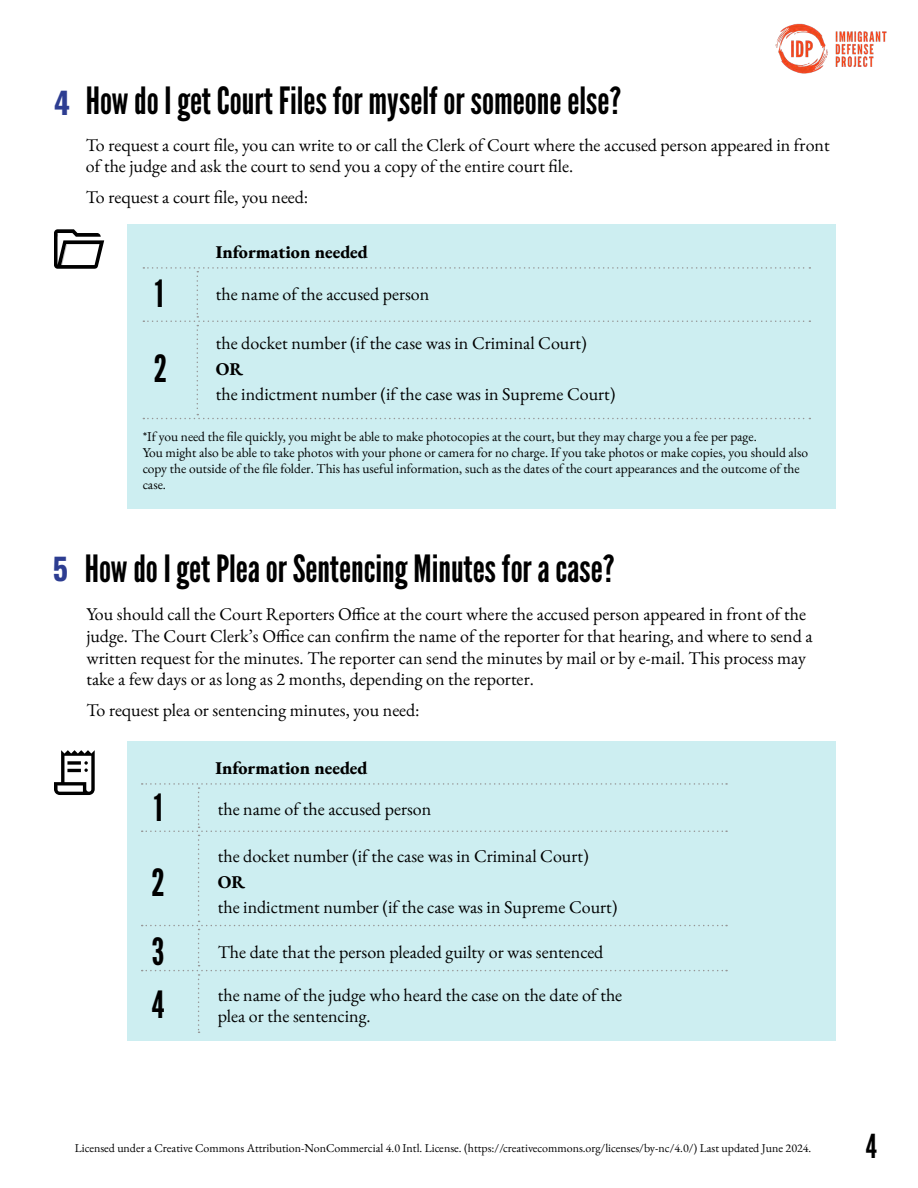
<style>
.page{position:relative;width:918px;height:1188px;background:#fff}
.page>*{position:absolute;margin:0;border:0;box-sizing:border-box;transform-origin:0 0}
.t1{font:37.5px/74.7px "League Gothic";color:#000}
.t2{font:33px "League Gothic";color:#000}
.t3{font:30px "Oswald";color:#2d3d91}
.t4{font:18px/21.6px "EB Garamond";color:#000101}
.t5{font:18px "EB Garamond";color:#000}
.t6{font:800 18px "EB Garamond";color:#000}
.t7{font:700 18px "EB Garamond";color:#000}
.t8{font:13.5px/16.2px "EB Garamond";color:#000101}
.t9{font:12px "EB Garamond";color:#000}
</style>
<div class="page">
<img style="left:775px;top:23px;width:112px;height:51px">
<div style="left:128px;top:225px;width:708px;height:284px;background:#cdeef1"></div>
<div style="left:143px;top:267px;width:667px;height:152px;background:#cdeef1"></div>
<div style="left:128px;top:741px;width:708px;height:300px;background:#cdeef1"></div>
<div style="left:142px;top:783px;width:585px;height:250px;background:#cdeef1"></div>
<svg style="left:54px;top:229px;width:50px;height:40px"></svg>
<svg style="left:54px;top:750px;width:41px;height:45px"></svg>
<h3 class="t3" style="left:54px;top:76px;width:17px">4</h3>
<h1 class="t1" style="left:86px;top:64px;width:537px">How do I get Court Files for myself or someone else?</h1>
<p class="t4" style="left:86px;top:134px;width:745px">To request a court file, you can write to or call the Clerk of Court where the accused person appeared in front of the judge and ask the court to send you a copy of the entire court file.</p>
<p class="t4" style="left:86px;top:186px;width:224px">To request a court file, you need:</p>
<h1 class="t1" style="left:154px;top:257px;width:15px">1<br>2</h1>
<p class="t6" style="left:216px;top:240px;width:154px">Information needed</p>
<p class="t5" style="left:216px;top:282px;width:215px">the name of the accused person</p>
<p class="t5" style="left:216px;top:332px;width:373px">the docket number (if the case was in Criminal Court)</p>
<p class="t7" style="left:216px;top:358px;width:29px">OR</p>
<p class="t5" style="left:216px;top:382px;width:401px">the indictment number (if the case was in Supreme Court)</p>
<p class="t8" style="left:143px;top:428px;width:667px">*If you need the file quickly, you might be able to make photocopies at the court, but they may charge you a fee per page.<br>You might also be able to take photos with your phone or camera for no charge. If you take photos or make copies, you should also copy the outside of the file folder. This has useful information, such as the dates of the court appearances and the outcome of the case.</p>
<h3 class="t3" style="left:53px;top:542px;width:17px">5</h3>
<h1 class="t1" style="left:85px;top:532px;width:531px">How do I get Plea or Sentencing Minutes for a case?</h1>
<p class="t4" style="left:86px;top:604px;width:728px">You should call the Court Reporters Office at the court where the accused person appeared in front of the judge. The Court Clerk’s Office can confirm the name of the reporter for that hearing, and where to send a written request for the minutes. The reporter can send the minutes by mail or by e-mail. This process may take a few days or as long as 2 months, depending on the reporter.</p>
<p class="t4" style="left:86px;top:699px;width:335px">To request plea or sentencing minutes, you need:</p>
<h1 class="t1" style="left:152px;top:771px;width:15px">1<br>2</h1>
<h1 class="t1" style="left:152px;top:915px;width:14px">3</h1>
<h1 class="t1" style="left:152px;top:967px;width:14px">4</h1>
<p class="t6" style="left:215px;top:756px;width:154px">Information needed</p>
<p class="t5" style="left:218px;top:797px;width:215px">the name of the accused person</p>
<p class="t5" style="left:218px;top:845px;width:373px">the docket number (if the case was in Criminal Court)</p>
<p class="t7" style="left:218px;top:870px;width:29px">OR</p>
<p class="t5" style="left:218px;top:895px;width:401px">the indictment number (if the case was in Supreme Court)</p>
<p class="t5" style="left:218px;top:941px;width:387px">The date that the person pleaded guilty or was sentenced</p>
<p class="t4" style="left:218px;top:984px;width:406px">the name of the judge who heard the case on the date of the</p>
<p class="t4" style="left:218px;top:1005px;width:154px">plea or the sentencing.</p>
<p class="t9" style="left:75px;top:1140px;width:738px">Licensed under a Creative Commons Attribution-NonCommercial 4.0 Intl. License. (https://creativecommons.org/licenses/by-nc/4.0/) Last updated June 2024.</p>
<h2 class="t2" style="left:866px;top:1127px;width:13px">4</h2>
</div>
